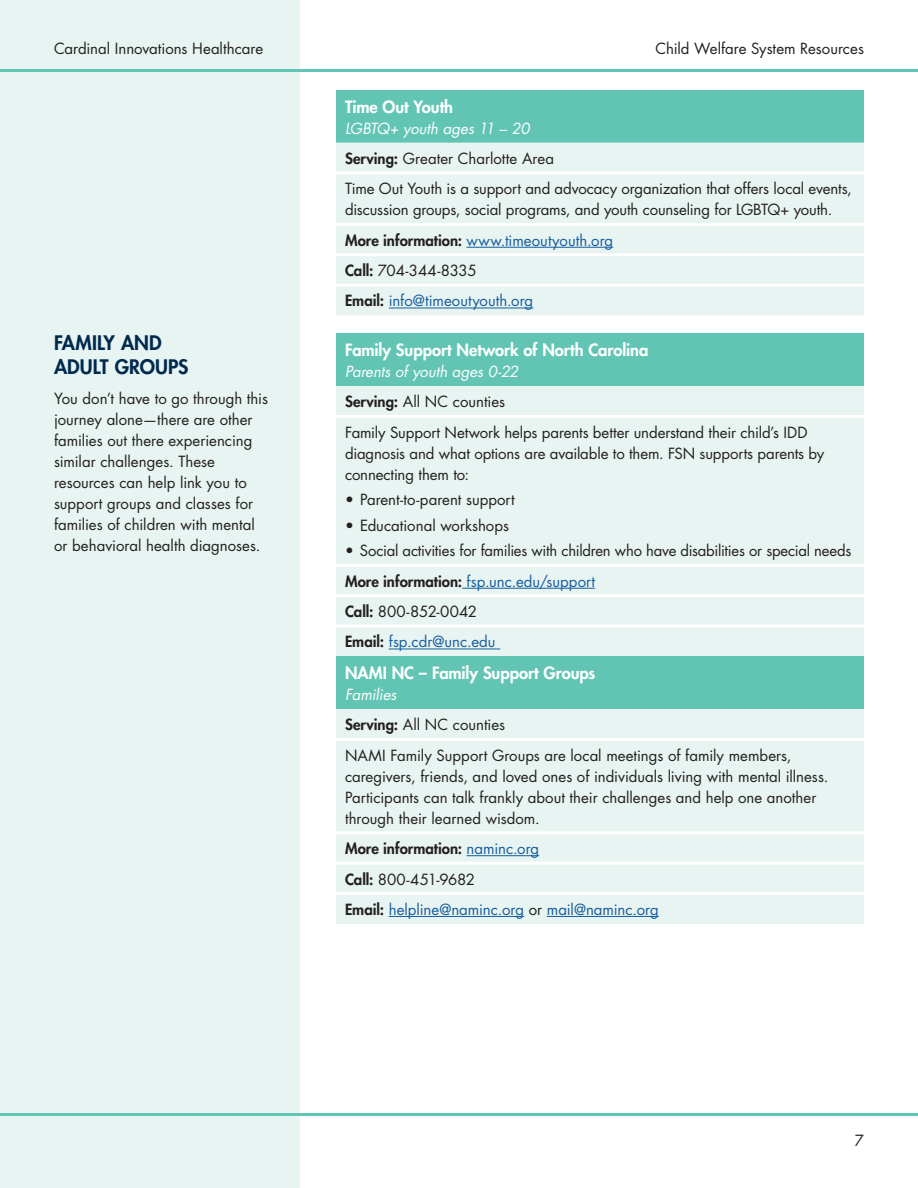
<style>
.page{position:relative;width:918px;height:1188px;background:#fff}
.page>*{position:absolute;margin:0;border:0;box-sizing:border-box;transform-origin:0 0}
.t1{font:800 19.5px/24px "Futura Std";letter-spacing:.005em;color:#00294e}
.t2{font:800 16.5px "Futura Std";color:#fff}
.t3{font:15px/30.3px "Futura Std";letter-spacing:-.005em;color:#231f20}
.t4{font:15px/30.3px "Futura Std";letter-spacing:-.005em;color:#175d9e}
.s1{font-style:italic;color:#fff}
.s2{font-weight:800}
.s3{color:#175d9e}
.s4{font-weight:800;color:#231f20}
.s5{color:#231f20}
</style>
<div class="page">
<div style="left:0;top:0;width:300px;height:1188px;background:#e7f4f1"></div>
<hr style="left:0;top:69px;width:918px;height:3px;background:#62c5b4">
<hr style="left:0;top:1113px;width:918px;height:3px;background:#62c5b4">
<div style="left:336px;top:333px;width:528px;height:53px;background:#62c5b4"></div>
<div style="left:336px;top:386px;width:528px;height:270px;background:#e7f4f1"></div>
<hr style="left:336px;top:415px;width:528px;height:3px;background:#fff">
<hr style="left:336px;top:564px;width:528px;height:3px;background:#fff">
<hr style="left:336px;top:594px;width:528px;height:3px;background:#fff">
<hr style="left:336px;top:625px;width:528px;height:3px;background:#fff">
<hr style="left:462px;top:588px;width:133px;height:1px;background:#175d9e">
<hr style="left:389px;top:649px;width:111px;height:1px;background:#175d9e">
<div style="left:336px;top:656px;width:528px;height:53px;background:#62c5b4"></div>
<div style="left:336px;top:709px;width:528px;height:215px;background:#e7f4f1"></div>
<hr style="left:336px;top:738px;width:528px;height:3px;background:#fff">
<hr style="left:336px;top:831px;width:528px;height:3px;background:#fff">
<hr style="left:336px;top:862px;width:528px;height:3px;background:#fff">
<hr style="left:336px;top:892px;width:528px;height:3px;background:#fff">
<hr style="left:467px;top:855px;width:72px;height:1px;background:#175d9e">
<hr style="left:389px;top:916px;width:135px;height:1px;background:#175d9e">
<hr style="left:547px;top:916px;width:112px;height:1px;background:#175d9e">
<div style="left:336px;top:90px;width:528px;height:53px;background:#62c5b4"></div>
<div style="left:336px;top:143px;width:528px;height:172px;background:#e7f4f1"></div>
<hr style="left:336px;top:171px;width:528px;height:3px;background:#fff">
<hr style="left:336px;top:223px;width:528px;height:3px;background:#fff">
<hr style="left:336px;top:253px;width:528px;height:3px;background:#fff">
<hr style="left:336px;top:284px;width:528px;height:3px;background:#fff">
<hr style="left:467px;top:247px;width:146px;height:1px;background:#175d9e">
<hr style="left:389px;top:308px;width:144px;height:1px;background:#175d9e">
<p class="t3" style="left:54px;top:34px;width:211px">Cardinal Innovations Healthcare</p>
<h1 class="t1" style="left:54px;top:330px;width:136px">FAMILY AND<br>ADULT GROUPS</h1>
<p class="t3" style="left:54px;top:388px;width:216px;line-height:21px">You don’t have to go through this journey alone—there are other families out there experiencing similar challenges. These resources can help link you to support groups and classes for families of children with mental or behavioral health diagnoses.</p>
<p class="t3" style="left:656px;top:34px;width:210px">Child Welfare System Resources</p>
<p class="t2" style="left:345px;top:96px;width:110px">Time Out Youth</p>
<p class="t3" style="left:345px;top:113px;width:508px"><span class="s1">LGBTQ+ youth ages 11 – 20<br></span><span class="s2">Serving:</span> Greater Charlotte Area<br>Time Out Youth is a support and advocacy organization that offers local events,</p>
<p class="t3" style="left:345px;top:195px;width:489px">discussion groups, social programs, and youth counseling for LGBTQ+ youth.<br><span class="s2">More information:</span> <span class="s3">www.timeoutyouth.org<br></span><span class="s2">Call:</span> 704-344-8335<br><span class="s2">Email:</span> <span class="s3">info@timeoutyouth.org</span></p>
<p class="t2" style="left:345px;top:340px;width:305px">Family Support Network of North Carolina</p>
<p class="t3" style="left:345px;top:357px;width:464px"><span class="s1">Parents of youth ages 0-22<br></span><span class="s2">Serving:</span> All NC counties<br>Family Support Network helps parents better understand their child’s IDD</p>
<p class="t3" style="left:345px;top:443px;width:481px;line-height:21px">diagnosis and what options are available to them. FSN supports parents by connecting them to:</p>
<p class="t3" style="left:345px;top:485px;width:171px">• Parent-to-parent support</p>
<p class="t3" style="left:345px;top:510px;width:166px">• Educational workshops</p>
<p class="t3" style="left:345px;top:536px;width:508px">• Social activities for families with children who have disabilities or special needs <span class="s2">More information:</span> <span class="s3">fsp.unc.edu/support<br></span><span class="s2">Call:</span> 800-852-0042<br><span class="s2">Email:</span> <span class="s3">fsp.cdr@unc.edu</span></p>
<p class="t2" style="left:345px;top:663px;width:252px">NAMI NC – Family Support Groups</p>
<p class="t3" style="left:345px;top:680px;width:448px"><span class="s1">Families<br></span><span class="s2">Serving:</span> All NC counties<br>NAMI Family Support Groups are local meetings of family members,</p>
<p class="t3" style="left:345px;top:766px;width:485px;line-height:21px">caregivers, friends, and loved ones of individuals living with mental illness.<br>Participants can talk frankly about their challenges and help one another through their learned wisdom.</p>
<p class="t4" style="left:345px;top:834px;width:315px"><span class="s4">More information:</span> naminc.org<br><span class="s4">Call:</span> <span class="s5">800-451-9682<br></span><span class="s4">Email:</span> helpline@naminc.org <span class="s5">or</span> mail@naminc.org</p>
<p class="t3" style="left:855px;top:1126px;width:11px">7</p>
</div>
